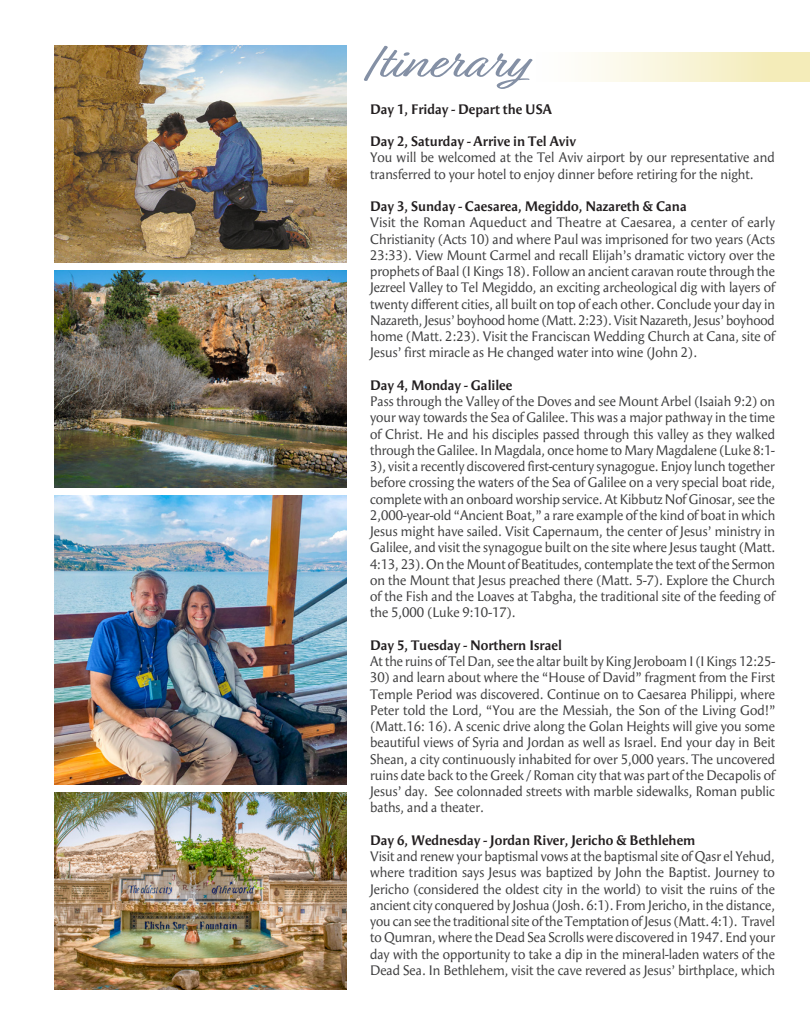
<style>
.page{position:relative;width:810px;height:1035px;background:#fff}
.page>*{position:absolute;margin:0;border:0;box-sizing:border-box;transform-origin:0 0}
.t1{font:48.75px "Relation";color:#8490a5;scale:1.15 1}
.t2{font:13.75px/16.2px "Angie Sans Std";color:#3e3e3f;text-align:justify;scale:.95 1}
.t3{font:13.75px/16.2px "Angie Sans Std";color:#3e3e3f;text-align:justify}
.t4{font:700 13.75px "Angie Sans Std";color:#231f20;scale:.95 1}
.t5{font:13.75px "Angie Sans Std";color:#3e3e3f;scale:.94 1}
</style>
<div class="page">
<img style="left:55px;top:793px;width:291px;height:197px">
<img style="left:54px;top:45px;width:292px;height:217px">
<img style="left:55px;top:270px;width:292px;height:217px">
<img style="left:54px;top:495px;width:292px;height:290px">
<div style="left:524px;top:52px;width:286px;height:30px;background:linear-gradient(to right,#fff,#f3eab2)"></div>
<h1 class="t1" style="left:365px;top:35px;width:141px">Itinerary</h1>
<p class="t4" style="left:370px;top:101px;width:193px">Day 1, Friday - Depart the USA</p>
<p class="t4" style="left:370px;top:133px;width:218px">Day 2, Saturday - Arrive in Tel Aviv</p>
<p class="t2" style="left:370px;top:150px;width:427px">You will be welcomed at the Tel Aviv airport by our representative and transferred to your hotel to enjoy dinner before retiring for the night.</p>
<p class="t4" style="left:370px;top:198px;width:335px">Day 3, Sunday - Caesarea, Megiddo, Nazareth &amp; Cana</p>
<p class="t3" style="left:370px;top:215px;width:407px">Visit the Roman Aqueduct and Theatre at Caesarea, a center of early Christianity (Acts 10) and where Paul was imprisoned for two years (Acts 23:33). View Mount Carmel and recall Elijah’s dramatic victory over the prophets of Baal (I Kings 18). Follow an ancient caravan route through the Jezreel Valley to Tel Megiddo, an exciting archeological dig with layers of twenty different cities, all built on top of each other. Conclude your day in Nazareth, Jesus’ boyhood home (Matt. 2:23). Visit Nazareth, Jesus’ boyhood home (Matt. 2:23). Visit the Franciscan Wedding Church at Cana, site of Jesus’ first miracle as He changed water into wine (John 2).</p>
<p class="t4" style="left:370px;top:377px;width:151px">Day 4, Monday - Galilee</p>
<p class="t2" style="left:370px;top:393px;width:428px">Pass through the Valley of the Doves and see Mount Arbel (Isaiah 9:2) on your way towards the Sea of Galilee. This was a major pathway in the time of Christ. He and his disciples passed through this valley as they walked through the Galilee. In Magdala, once home to Mary Magdalene (Luke 8:1- 3), visit a recently discovered first-century synagogue. Enjoy lunch together before crossing the waters of the Sea of Galilee on a very special boat ride, complete with an onboard worship service. At Kibbutz Nof Ginosar, see the 2,000-year-old “Ancient Boat,” a rare example of the kind of boat in which Jesus might have sailed. Visit Capernaum, the center of Jesus’ ministry in Galilee, and visit the synagogue built on the site where Jesus taught (Matt.<br>4:13, 23). On the Mount of Beatitudes, contemplate the text of the Sermon on the Mount that Jesus preached there (Matt. 5-7). Explore the Church of the Fish and the Loaves at Tabgha, the traditional site of the feeding of the 5,000 (Luke 9:10-17).</p>
<p class="t4" style="left:370px;top:637px;width:203px">Day 5, Tuesday - Northern Israel</p>
<p class="t5" style="left:370px;top:653px;width:432px">At the ruins of Tel Dan, see the altar built by King Jeroboam I (I Kings 12:25-</p>
<p class="t2" style="left:370px;top:670px;width:428px">30) and learn about where the “House of David” fragment from the First Temple Period was discovered. Continue on to Caesarea Philippi, where Peter told the Lord, “You are the Messiah, the Son of the Living God!” (Matt.16: 16). A scenic drive along the Golan Heights will give you some beautiful views of Syria and Jordan as well as Israel. End your day in Beit Shean, a city continuously inhabited for over 5,000 years. The uncovered ruins date back to the Greek / Roman city that was part of the Decapolis of Jesus’ day. See colonnaded streets with marble sidewalks, Roman public baths, and a theater.</p>
<p class="t4" style="left:370px;top:832px;width:344px">Day 6, Wednesday - Jordan River, Jericho &amp; Bethlehem</p>
<p class="t2" style="left:370px;top:848px;width:428px">Visit and renew your baptismal vows at the baptismal site of Qasr el Yehud, where tradition says Jesus was baptized by John the Baptist. Journey to Jericho (considered the oldest city in the world) to visit the ruins of the ancient city conquered by Joshua (Josh. 6:1). From Jericho, in the distance, you can see the traditional site of the Temptation of Jesus (Matt. 4:1). Travel to Qumran, where the Dead Sea Scrolls were discovered in 1947. End your day with the opportunity to take a dip in the mineral-laden waters of the Dead Sea. In Bethlehem, visit the cave revered as Jesus’ birthplace, which</p>
</div>
